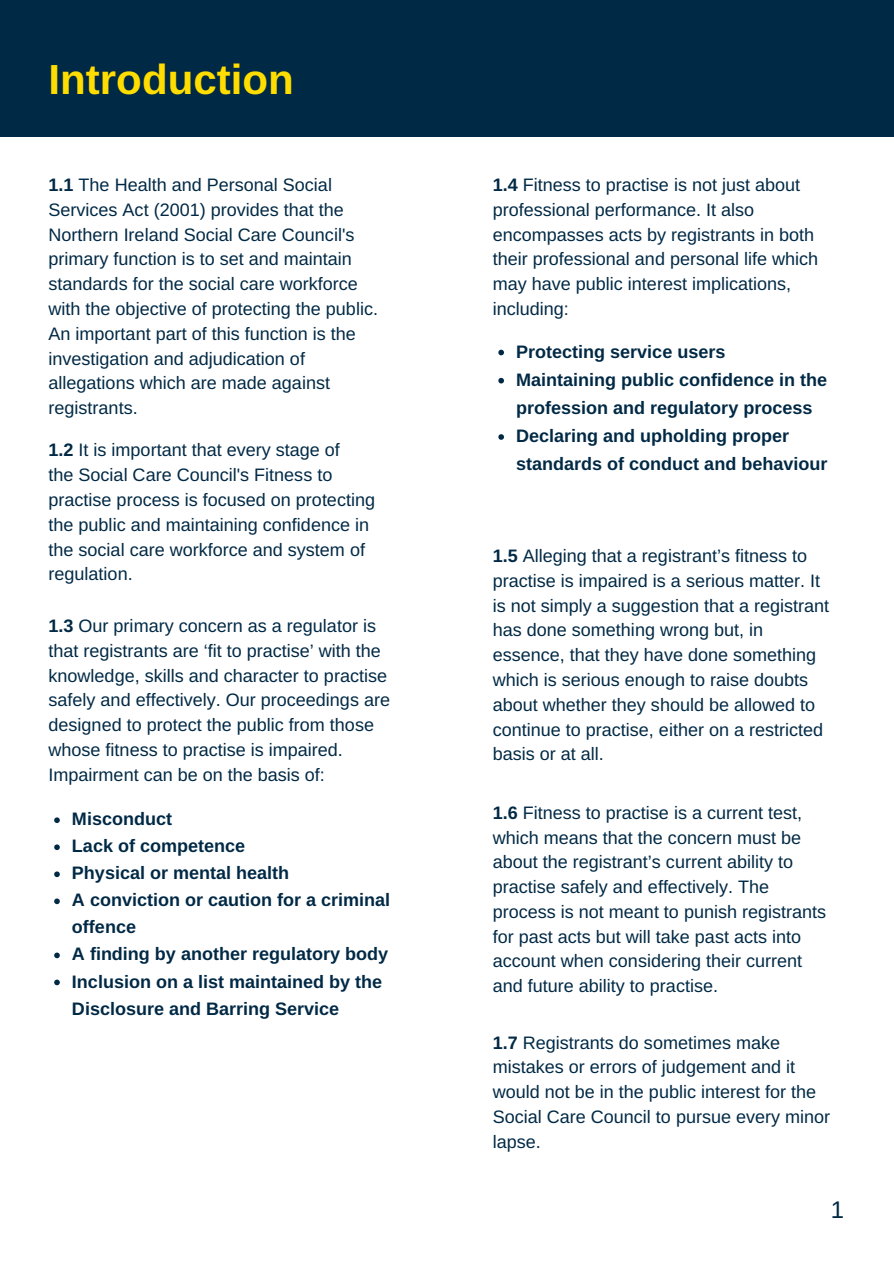
<style>
.page{position:relative;width:894px;height:1264px;background:#fff}
.page>*{position:absolute;margin:0;border:0;box-sizing:border-box;transform-origin:0 0}
.t1{font:700 42px "Arimo";color:#fd0}
.t2{font:24px "Arimo";color:#002945}
.t3{font:18px/24.8px "Arimo";color:#002945}
.t4{font:700 18px/27px "Arimo";color:#002945}
.s1{font-weight:700}
</style>
<div class="page">
<div style="left:0;top:0;width:893px;height:136px;background:#002945"></div>
<svg style="left:54px;top:817px;width:6px;height:6px"></svg>
<svg style="left:54px;top:844px;width:6px;height:6px"></svg>
<svg style="left:54px;top:871px;width:6px;height:6px"></svg>
<svg style="left:54px;top:898px;width:6px;height:6px"></svg>
<svg style="left:54px;top:952px;width:6px;height:6px"></svg>
<svg style="left:54px;top:979px;width:6px;height:6px"></svg>
<svg style="left:498px;top:350px;width:6px;height:5px"></svg>
<svg style="left:498px;top:378px;width:6px;height:5px"></svg>
<svg style="left:498px;top:434px;width:6px;height:6px"></svg>
<h1 class="t1" style="left:49px;top:56px;width:247px">Introduction</h1>
<p class="t3" style="left:49px;top:172px;width:331px"><span class="s1">1.1</span> The Health and Personal Social Services Act (2001) provides that the Northern Ireland Social Care Council's primary function is to set and maintain standards for the social care workforce with the objective of protecting the public.<br>An important part of this function is the investigation and adjudication of allegations which are made against registrants.</p>
<p class="t3" style="left:49px;top:438px;width:328px"><span class="s1">1.2</span> It is important that every stage of<br>the Social Care Council's Fitness to practise process is focused on protecting the public and maintaining confidence in the social care workforce and system of regulation.</p>
<p class="t3" style="left:49px;top:613px;width:343px"><span class="s1">1.3</span> Our primary concern as a regulator is that registrants are ‘fit to practise’ with the knowledge, skills and character to practise safely and effectively. Our proceedings are designed to protect the public from those whose fitness to practise is impaired.<br>Impairment can be on the basis of:</p>
<p class="t4" style="left:72px;top:805px;width:319px">Misconduct<br>Lack of competence<br>Physical or mental health<br>A conviction or caution for a criminal offence<br>A finding by another regulatory body<br>Inclusion on a list maintained by the<br>Disclosure and Barring Service</p>
<p class="t3" style="left:492px;top:172px;width:327px"><span class="s1">1.4</span> Fitness to practise is not just about professional performance. It also encompasses acts by registrants in both their professional and personal life which may have public interest implications, including:</p>
<p class="t4" style="left:516px;top:337px;width:312px;line-height:28.2px">Protecting service users Maintaining public confidence in the profession and regulatory process Declaring and upholding proper standards of conduct and behaviour</p>
<p class="t3" style="left:492px;top:543px;width:338px"><span class="s1">1.5</span> Alleging that a registrant’s fitness to practise is impaired is a serious matter. It is not simply a suggestion that a registrant has done something wrong but, in essence, that they have done something which is serious enough to raise doubts about whether they should be allowed to continue to practise, either on a restricted basis or at all.</p>
<p class="t3" style="left:492px;top:800px;width:335px"><span class="s1">1.6</span> Fitness to practise is a current test, which means that the concern must be about the registrant’s current ability to practise safely and effectively. The process is not meant to punish registrants for past acts but will take past acts into account when considering their current and future ability to practise.</p>
<p class="t3" style="left:492px;top:1029px;width:339px"><span class="s1">1.7</span> Registrants do sometimes make mistakes or errors of judgement and it would not be in the public interest for the<br>Social Care Council to pursue every minor lapse.</p>
<h2 class="t2" style="left:830px;top:1196px;width:15px">1</h2>
</div>
